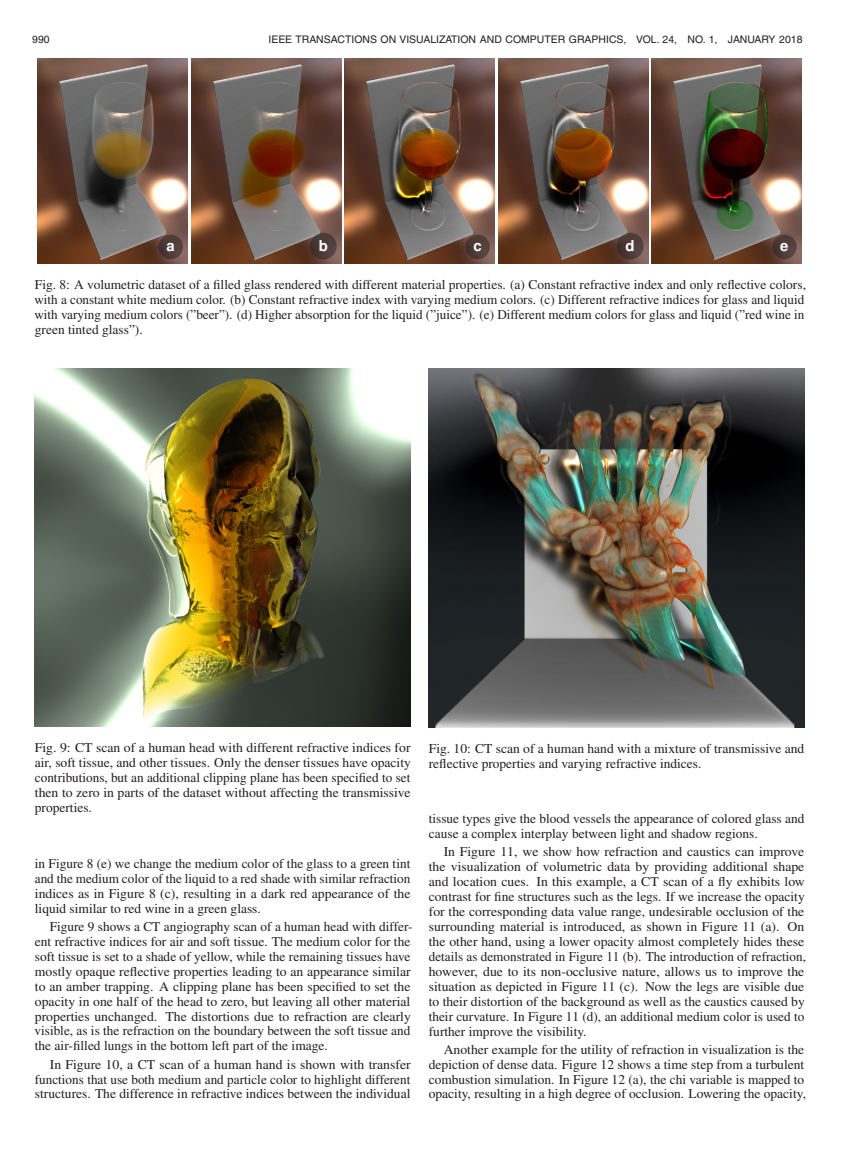
<style>
.page{position:relative;width:847px;height:1157px;background:#fff}
.page>*{position:absolute;margin:0;border:0;box-sizing:border-box;transform-origin:0 0}
.t1{font:700 15px "Nimbus San L";color:#fff}
.t2{font:13.5px/15px "Nimbus Rom No 9 L";color:#231f20}
.t3{font:10.5px "Helvetica";color:#231f20}
</style>
<div class="page">
<img style="left:38px;top:59px;width:150px;height:205px">
<div style="left:159px;top:235px;width:24px;height:24px;background:#4e3c39;border-radius:50%"></div>
<img style="left:191px;top:59px;width:150px;height:205px">
<div style="left:310px;top:233px;width:27px;height:26px;background:#231f20;border-radius:50%;opacity:.5"></div>
<img style="left:345px;top:59px;width:150px;height:205px">
<div style="left:465px;top:235px;width:25px;height:24px;background:#231f20;border-radius:50%;opacity:.5"></div>
<img style="left:498px;top:59px;width:150px;height:205px">
<div style="left:617px;top:233px;width:27px;height:26px;background:#231f20;border-radius:50%;opacity:.5"></div>
<img style="left:651px;top:59px;width:150px;height:205px">
<div style="left:772px;top:235px;width:25px;height:24px;background:#231f20;border-radius:50%;opacity:.5"></div>
<img style="left:35px;top:369px;width:375px;height:358px">
<img style="left:429px;top:369px;width:375px;height:358px">
<p class="t3" style="left:32px;top:33px;width:19px">990</p>
<p class="t3" style="left:268px;top:33px;width:536px">IEEE TRANSACTIONS ON VISUALIZATION AND COMPUTER GRAPHICS, VOL. 24, NO. 1, JANUARY 2018</p>
<p class="t1" style="left:167px;top:237px;width:10px">a</p>
<p class="t1" style="left:319px;top:237px;width:11px">b</p>
<p class="t1" style="left:473px;top:237px;width:10px">c</p>
<p class="t1" style="left:626px;top:237px;width:11px">d</p>
<p class="t1" style="left:780px;top:237px;width:10px">e</p>
<p class="t2" style="left:34px;top:277px;width:773px">Fig. 8: A volumetric dataset of a filled glass rendered with different material properties. (a) Constant refractive index and only reflective colors, with a constant white medium color. (b) Constant refractive index with varying medium colors. (c) Different refractive indices for glass and liquid with varying medium colors (”beer”). (d) Higher absorption for the liquid (”juice”). (e) Different medium colors for glass and liquid (”red wine in green tinted glass”).</p>
<p class="t2" style="left:35px;top:740px;width:378px;text-align:justify">Fig. 9: CT scan of a human head with different refractive indices for air, soft tissue, and other tissues. Only the denser tissues have opacity contributions, but an additional clipping plane has been specified to set then to zero in parts of the dataset without affecting the transmissive properties.</p>
<p class="t2" style="left:35px;top:856px;width:377px;text-align:justify">in Figure 8 (e) we change the medium color of the glass to a green tint and the medium color of the liquid to a red shade with similar refraction indices as in Figure 8 (c), resulting in a dark red appearance of the liquid similar to red wine in a green glass.</p>
<p class="t2" style="left:35px;top:919px;width:380px;text-indent:15px">Figure 9 shows a CT angiography scan of a human head with differ&shy;ent refractive indices for air and soft tissue. The medium color for the soft tissue is set to a shade of yellow, while the remaining tissues have mostly opaque reflective properties leading to an appearance similar to an amber trapping. A clipping plane has been specified to set the opacity in one half of the head to zero, but leaving all other material properties unchanged. The distortions due to refraction are clearly visible, as is the refraction on the boundary between the soft tissue and the air-filled lungs in the bottom left part of the image.</p>
<p class="t2" style="left:35px;top:1056px;width:377px;text-align:justify;text-indent:15px">In Figure 10, a CT scan of a human hand is shown with transfer functions that use both medium and particle color to highlight different structures. The difference in refractive indices between the individual</p>
<p class="t2" style="left:429px;top:741px;width:377px">Fig. 10: CT scan of a human hand with a mixture of transmissive and reflective properties and varying refractive indices.</p>
<p class="t2" style="left:429px;top:811px;width:377px">tissue types give the blood vessels the appearance of colored glass and cause a complex interplay between light and shadow regions.</p>
<p class="t2" style="left:429px;top:844px;width:379px;text-indent:15px">In Figure 11, we show how refraction and caustics can improve the visualization of volumetric data by providing additional shape and location cues. In this example, a CT scan of a fly exhibits low contrast for fine structures such as the legs. If we increase the opacity for the corresponding data value range, undesirable occlusion of the surrounding material is introduced, as shown in Figure 11 (a). On the other hand, using a lower opacity almost completely hides these details as demonstrated in Figure 11 (b). The introduction of refraction, however, due to its non-occlusive nature, allows us to improve the situation as depicted in Figure 11 (c). Now the legs are visible due to their distortion of the background as well as the caustics caused by their curvature. In Figure 11 (d), an additional medium color is used to further improve the visibility.</p>
<p class="t2" style="left:429px;top:1041px;width:379px;text-indent:15px">Another example for the utility of refraction in visualization is the depiction of dense data. Figure 12 shows a time step from a turbulent combustion simulation. In Figure 12 (a), the chi variable is mapped to opacity, resulting in a high degree of occlusion. Lowering the opacity,</p>
</div>
